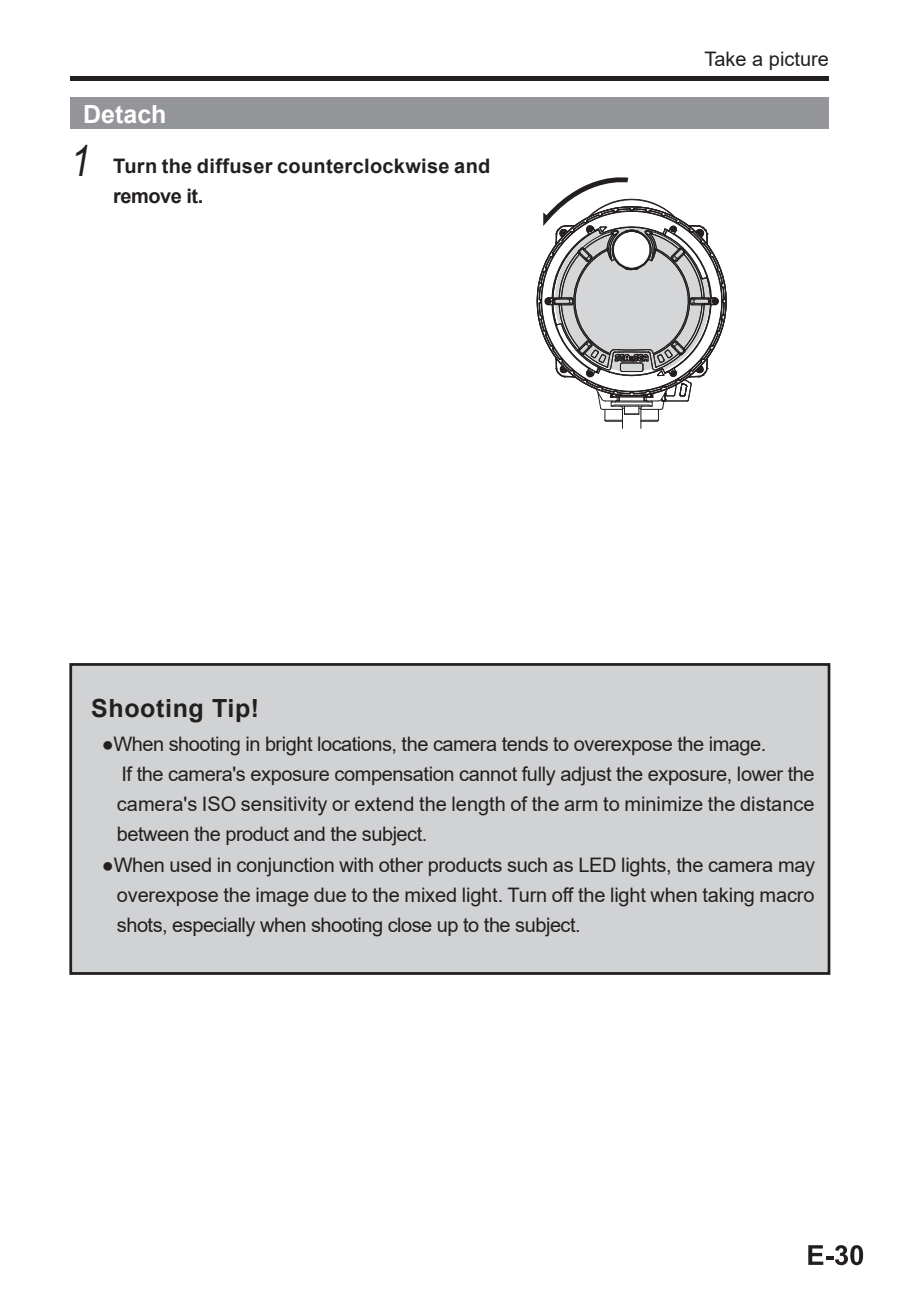
<style>
.page{position:relative;width:900px;height:1290px;background:#fff}
.page>*{position:absolute;margin:0;border:0;box-sizing:border-box;transform-origin:0 0}
.t1{font:700 25px "Arial";letter-spacing:.025em;color:#231f20}
.t2{font:700 25px "Arial";color:#fff}
.t3{font:20px/30px "Arial";letter-spacing:-.02em;color:#231f20}
.t4{font:700 20px/30px "Arial";letter-spacing:.015em;color:#231f20}
.t5{font:20px "Arial";color:#231f20}
.s1{font-family:"Arial Narrow";font-weight:400;font-style:italic;font-size:42.5px}
</style>
<div class="page">
<div style="left:71px;top:76px;width:758px;height:5px;background:#231f20"></div>
<div style="left:71px;top:97px;width:758px;height:32px;background:#939598"></div>
<div style="left:69px;top:663px;width:761px;height:312px;background:#d1d2d4;border:3px solid #231f20"></div>
<svg style="left:536px;top:177px;width:191px;height:251px"></svg>
<svg style="left:808px;top:1245px;width:55px;height:20px"></svg>
<p class="t2" style="left:83px;top:96px;width:85px">Detach</p>
<p class="t4" style="left:113px;top:151px;width:379px;text-indent:-43px"><span class="s1">1</span> Turn the diffuser counterclockwise and remove it.</p>
<p class="t5" style="left:704px;top:46px;width:126px">Take a picture</p>
<p class="t1" style="left:91px;top:690px;width:170px">Shooting Tip!</p>
<p class="t3" style="left:117px;top:729px;width:699px;text-indent:-15px">●When shooting in bright locations, the camera tends to overexpose the image.<br>If the camera's exposure compensation cannot fully adjust the exposure, lower the camera's ISO sensitivity or extend the length of the arm to minimize the distance between the product and the subject.</p>
<p class="t3" style="left:117px;top:849px;width:700px;text-align:justify;text-indent:-15px">●When used in conjunction with other products such as LED lights, the camera may overexpose the image due to the mixed light. Turn off the light when taking macro shots, especially when shooting close up to the subject.</p>
</div>
